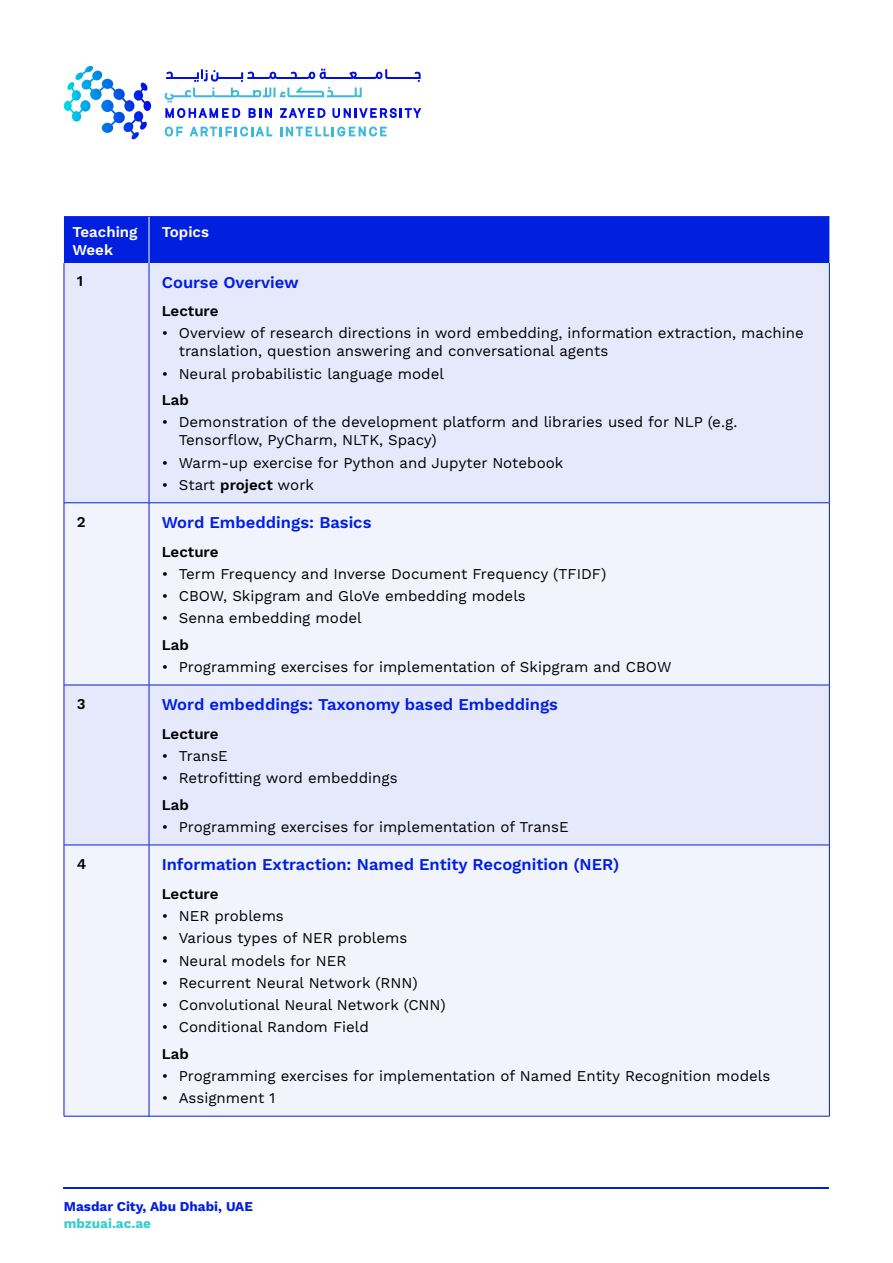
<style>
.page{position:relative;width:893px;height:1263px;background:#fff}
.page>*{position:absolute;margin:0;border:0;box-sizing:border-box;transform-origin:0 0}
.t1{font:600 16.5px "Work Sans";color:#011fdf}
.t2{font:15px/18px "Work Sans";color:#000}
.t3{font:600 15px "Work Sans";color:#000}
.t4{font:600 15px/18px "Work Sans";color:#fff}
.t5{font:700 13.5px "Work Sans";color:#011fdf}
.t6{font:700 13.5px "Work Sans";color:#3cc}
.s1{font-weight:600}
</style>
<div class="page">
<div style="left:64px;top:217px;width:765px;height:46px;background:#011fdf"></div>
<div style="left:65px;top:263px;width:764px;height:239px;background:#e6e9fc"></div>
<svg style="left:65px;top:503px;width:764px;height:613px;fill:#f2f4fd"></svg>
<hr style="left:64px;top:263px;width:1px;height:240px;background:#011fdf">
<hr style="left:149px;top:263px;width:1px;height:240px;background:#011fdf">
<hr style="left:829px;top:263px;width:1px;height:240px;background:#011fdf">
<hr style="left:64px;top:502px;width:85px;height:1px;background:#011fdf">
<hr style="left:64px;top:503px;width:1px;height:182px;background:#011fdf">
<hr style="left:149px;top:502px;width:681px;height:1px;background:#011fdf">
<hr style="left:149px;top:503px;width:1px;height:182px;background:#011fdf">
<hr style="left:829px;top:503px;width:1px;height:182px;background:#011fdf">
<hr style="left:64px;top:685px;width:85px;height:1px;background:#011fdf">
<hr style="left:64px;top:685px;width:1px;height:160px;background:#011fdf">
<hr style="left:149px;top:685px;width:681px;height:1px;background:#011fdf">
<hr style="left:149px;top:685px;width:1px;height:160px;background:#011fdf">
<hr style="left:829px;top:685px;width:1px;height:160px;background:#011fdf">
<hr style="left:64px;top:845px;width:85px;height:1px;background:#011fdf">
<hr style="left:64px;top:845px;width:1px;height:271px;background:#011fdf">
<hr style="left:149px;top:845px;width:681px;height:1px;background:#011fdf">
<hr style="left:149px;top:845px;width:1px;height:271px;background:#011fdf">
<hr style="left:829px;top:845px;width:1px;height:271px;background:#011fdf">
<hr style="left:64px;top:1116px;width:85px;height:1px;background:#011fdf">
<hr style="left:149px;top:1116px;width:681px;height:1px;background:#011fdf">
<hr style="left:64px;top:216px;width:85px;height:1px;background:#011fdf">
<hr style="left:149px;top:216px;width:680px;height:1px;background:#011fdf">
<hr style="left:149px;top:217px;width:1px;height:46px;background:#fff">
<hr style="left:64px;top:1187px;width:765px;height:1px;background:#011fdf">
<svg style="left:64px;top:66px;width:87px;height:74px"></svg>
<svg style="left:165px;top:127px;width:18px;height:10px"></svg>
<svg style="left:190px;top:127px;width:82px;height:10px"></svg>
<svg style="left:280px;top:127px;width:107px;height:10px"></svg>
<svg style="left:164px;top:69px;width:257px;height:49px"></svg>
<p class="t4" style="left:72px;top:223px;width:67px">Teaching<br>Week</p>
<p class="t4" style="left:162px;top:223px;width:49px">Topics</p>
<p class="t3" style="left:77px;top:273px;width:8px">1</p>
<p class="t1" style="left:162px;top:272px;width:138px">Course Overview</p>
<p class="t3" style="left:162px;top:302px;width:58px">Lecture</p>
<p class="t2" style="left:179px;top:325px;width:626px;text-indent:-17px">• Overview of research directions in word embedding, information extraction, machine translation, question answering and conversational agents</p>
<p class="t2" style="left:162px;top:365px;width:284px">• Neural probabilistic language model</p>
<p class="t3" style="left:162px;top:391px;width:29px">Lab</p>
<p class="t2" style="left:179px;top:414px;width:560px;text-indent:-17px">• Demonstration of the development platform and libraries used for NLP (e.g.<br>Tensorflow, PyCharm, NLTK, Spacy)</p>
<p class="t2" style="left:162px;top:454px;width:403px">• Warm-up exercise for Python and Jupyter Notebook</p>
<p class="t2" style="left:162px;top:476px;width:154px">• Start <span class="s1">project</span> work</p>
<p class="t3" style="left:77px;top:513px;width:10px">2</p>
<p class="t1" style="left:162px;top:513px;width:211px">Word Embeddings: Basics</p>
<p class="t3" style="left:162px;top:543px;width:58px">Lecture</p>
<p class="t2" style="left:162px;top:565px;width:446px">• Term Frequency and Inverse Document Frequency (TFIDF)</p>
<p class="t2" style="left:162px;top:588px;width:366px">• CBOW, Skipgram and GloVe embedding models</p>
<p class="t2" style="left:162px;top:610px;width:202px">• Senna embedding model</p>
<p class="t3" style="left:162px;top:636px;width:29px">Lab</p>
<p class="t2" style="left:162px;top:659px;width:511px">• Programming exercises for implementation of Skipgram and CBOW</p>
<p class="t3" style="left:77px;top:695px;width:10px">3</p>
<p class="t1" style="left:162px;top:695px;width:398px">Word embeddings: Taxonomy based Embeddings</p>
<p class="t3" style="left:162px;top:725px;width:58px">Lecture</p>
<p class="t2" style="left:162px;top:748px;width:68px">• TransE</p>
<p class="t2" style="left:162px;top:770px;width:237px">• Retrofitting word embeddings</p>
<p class="t3" style="left:162px;top:796px;width:29px">Lab</p>
<p class="t2" style="left:162px;top:819px;width:408px">• Programming exercises for implementation of TransE</p>
<p class="t3" style="left:77px;top:855px;width:11px">4</p>
<p class="t1" style="left:162px;top:855px;width:459px">Information Extraction: Named Entity Recognition (NER)</p>
<p class="t3" style="left:162px;top:885px;width:58px">Lecture</p>
<p class="t2" style="left:162px;top:908px;width:124px">• NER problems</p>
<p class="t2" style="left:162px;top:930px;width:247px">• Various types of NER problems</p>
<p class="t2" style="left:162px;top:952px;width:186px">• Neural models for NER</p>
<p class="t2" style="left:162px;top:974px;width:257px">• Recurrent Neural Network (RNN)</p>
<p class="t2" style="left:162px;top:997px;width:285px">• Convolutional Neural Network (CNN)</p>
<p class="t2" style="left:162px;top:1019px;width:209px">• Conditional Random Field</p>
<p class="t3" style="left:162px;top:1045px;width:29px">Lab</p>
<p class="t2" style="left:162px;top:1068px;width:610px">• Programming exercises for implementation of Named Entity Recognition models</p>
<p class="t2" style="left:162px;top:1090px;width:115px">• Assignment 1</p>
<p class="t5" style="left:64px;top:1199px;width:191px">Masdar City, Abu Dhabi, UAE</p>
<p class="t6" style="left:64px;top:1215px;width:89px">mbzuai.ac.ae</p>
</div>
